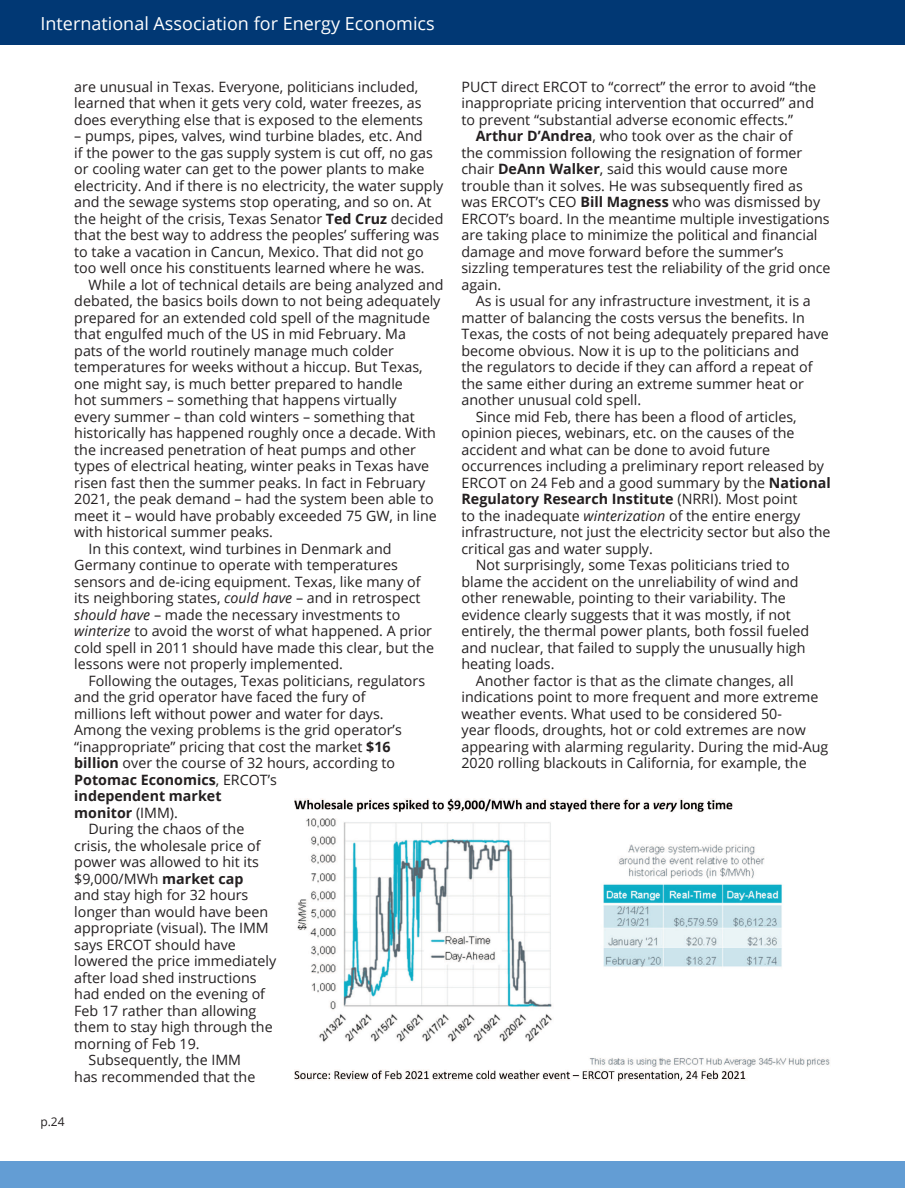
<style>
.page{position:relative;width:905px;height:1188px;background:#fff}
.page>*{position:absolute;margin:0;border:0;box-sizing:border-box;transform-origin:0 0}
.t1{font:18px "Open Sans";color:#fff}
.Body_Text_NEW{font:14.25px/16.5px "Open Sans";color:#231f20}
.t2{font:12px "Open Sans";color:#231f20}
.s1{font-weight:700}
.s2{font-style:italic}
</style>
<div class="page">
<div style="left:0;top:0;width:904px;height:45px;background:#013874"></div>
<div style="left:0;top:1161px;width:904px;height:27px;background:#639dd4"></div>
<img style="left:295px;top:798px;width:535px;height:284px">
<p class="t1" style="left:40px;top:11px;width:396px">International Association for Energy Economics</p>
<p class="Body_Text_NEW" style="left:74px;top:78px;width:350px">are unusual in Texas. Everyone, politicians included, learned that when it gets very cold, water freezes, as does everything else that is exposed to the elements</p>
<p class="Body_Text_NEW" style="left:74px;top:128px;width:371px">– pumps, pipes, valves, wind turbine blades, etc. And<br>if the power to the gas supply system is cut off, no gas or cooling water can get to the power plants to make electricity. And if there is no electricity, the water supply and the sewage systems stop operating, and so on. At the height of the crisis, Texas Senator <span class="s1">Ted Cruz</span> decided that the best way to address the peoples’ suffering was to take a vacation in Cancun, Mexico. That did not go too well once his constituents learned where he was.</p>
<p class="Body_Text_NEW" style="left:74px;top:276px;width:371px;text-indent:14px">While a lot of technical details are being analyzed and debated, the basics boils down to not being adequately prepared for an extended cold spell of the magnitude that engulfed much of the US in mid February. Ma<br>pats of the world routinely manage much colder temperatures for weeks without a hiccup. But Texas, one might say, is much better prepared to handle<br>hot summers – something that happens virtually<br>every summer – than cold winters – something that historically has happened roughly once a decade. With the increased penetration of heat pumps and other types of electrical heating, winter peaks in Texas have risen fast then the summer peaks. In fact in February 2021, the peak demand – had the system been able to meet it – would have probably exceeded 75 GW, in line with historical summer peaks.</p>
<p class="Body_Text_NEW" style="left:74px;top:540px;width:361px;text-indent:14px">In this context, wind turbines in Denmark and Germany continue to operate with temperatures sensors and de-icing equipment. Texas, like many of its neighboring states, <span class="s2">could have</span> – and in retrospect <span class="s2">should have</span> – made the necessary investments to <span class="s2">winterize</span> to avoid the worst of what happened. A prior cold spell in 2011 should have made this clear, but the lessons were not properly implemented.</p>
<p class="Body_Text_NEW" style="left:74px;top:672px;width:352px;text-indent:14px">Following the outages, Texas politicians, regulators and the grid operator have faced the fury of<br>millions left without power and water for days.<br>Among the vexing problems is the grid operator’s “inappropriate” pricing that cost the market <span class="s1">$16 billion</span> over the course of 32 hours, according to <span class="s1">Potomac Economics</span>, ERCOT’s<br><span class="s1">independent market<br>monitor</span> (IMM).</p>
<p class="Body_Text_NEW" style="left:74px;top:821px;width:203px;text-indent:14px">During the chaos of the crisis, the wholesale price of power was allowed to hit its $9,000/MWh <span class="s1">market cap<br></span>and stay high for 32 hours longer than would have been appropriate (visual). The IMM says ERCOT should have lowered the price immediately after load shed instructions had ended on the evening of<br>Feb 17 rather than allowing them to stay high through the morning of Feb 19.</p>
<p class="Body_Text_NEW" style="left:74px;top:1052px;width:183px;text-align:center">Subsequently, the IMM<br>has recommended that the</p>
<p class="t2" style="left:40px;top:1114px;width:26px">p.24</p>
<p class="Body_Text_NEW" style="left:461px;top:78px;width:356px">PUCT direct ERCOT to “correct” the error to avoid “the inappropriate pricing intervention that occurred” and to prevent “substantial adverse economic effects.”</p>
<p class="Body_Text_NEW" style="left:461px;top:128px;width:370px;text-indent:14px"><span class="s1">Arthur D’Andrea</span>, who took over as the chair of<br>the commission following the resignation of former chair <span class="s1">DeAnn Walker</span>, said this would cause more trouble than it solves. He was subsequently fired as was ERCOT’s CEO <span class="s1">Bill Magness</span> who was dismissed by ERCOT’s board. In the meantime multiple investigations are taking place to minimize the political and financial damage and move forward before the summer’s sizzling temperatures test the reliability of the grid once again.</p>
<p class="Body_Text_NEW" style="left:461px;top:293px;width:369px;text-indent:14px">As is usual for any infrastructure investment, it is a matter of balancing the costs versus the benefits. In Texas, the costs of not being adequately prepared have become obvious. Now it is up to the politicians and<br>the regulators to decide if they can afford a repeat of the same either during an extreme summer heat or another unusual cold spell.</p>
<p class="Body_Text_NEW" style="left:461px;top:408px;width:370px;text-indent:14px">Since mid Feb, there has been a flood of articles, opinion pieces, webinars, etc. on the causes of the accident and what can be done to avoid future occurrences including a preliminary report released by ERCOT on 24 Feb and a good summary by the <span class="s1">National Regulatory Research Institute</span> (NRRI). Most point<br>to the inadequate <span class="s2">winterization</span> of the entire energy infrastructure, not just the electricity sector but also the critical gas and water supply.</p>
<p class="Body_Text_NEW" style="left:461px;top:557px;width:349px;text-indent:14px">Not surprisingly, some Texas politicians tried to blame the accident on the unreliability of wind and other renewable, pointing to their variability. The evidence clearly suggests that it was mostly, if not entirely, the thermal power plants, both fossil fueled and nuclear, that failed to supply the unusually high heating loads.</p>
<p class="Body_Text_NEW" style="left:461px;top:672px;width:368px;text-indent:14px">Another factor is that as the climate changes, all indications point to more frequent and more extreme weather events. What used to be considered 50-<br>year floods, droughts, hot or cold extremes are now appearing with alarming regularity. During the mid-Aug 2020 rolling blackouts in California, for example, the</p>
</div>
